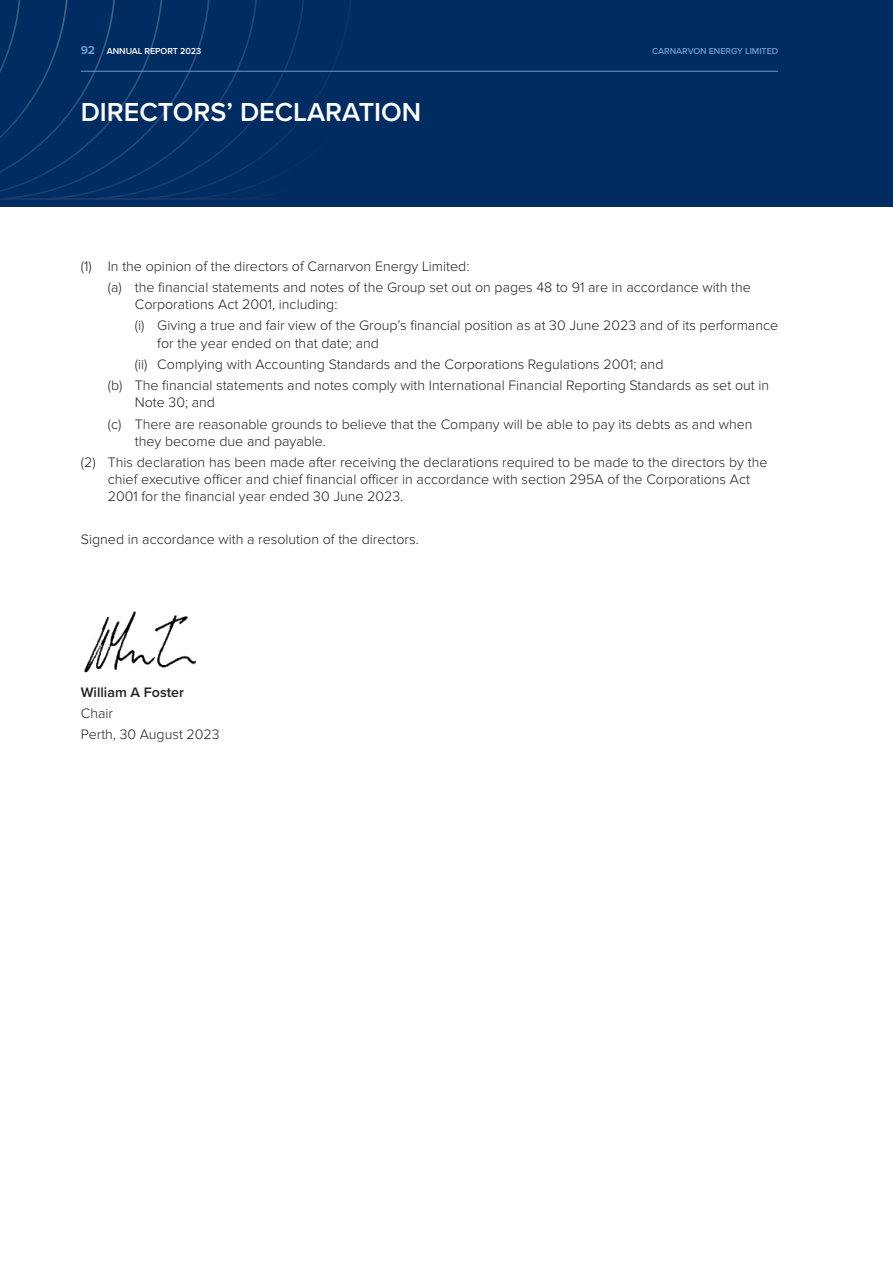
<style>
.page{position:relative;width:893px;height:1263px;background:#fff}
.page>*{position:absolute;margin:0;border:0;box-sizing:border-box;transform-origin:0 0}
.t1{font:600 27px "Proxima Nova";color:#fff}
.t2{font:300 14.25px/21.3px "Proxima Nova";color:#231f20}
.t3{font:600 14.25px "Proxima Nova";color:#231f20}
.t4{font:600 9px "Proxima Nova";letter-spacing:-.01em;color:#6e98cf}
.t5{font:600 9px "Proxima Nova";letter-spacing:-.01em;color:#fff}
.s1{font-weight:700;font-size:12px;color:#6e98cf}
</style>
<div class="page">
<img style="left:84px;top:611px;width:112px;height:62px">
<div style="left:0;top:0;width:893px;height:206px;background:#002c62"></div>
<svg style="left:0;top:0;width:495px;height:200px"></svg>
<hr style="left:81px;top:71px;width:697px;height:1px;background:#6e98cf">
<p class="t5" style="left:81px;top:44px;width:122px"><span class="s1">92</span> ANNUAL REPORT 2023</p>
<p class="t4" style="left:652px;top:44px;width:127px">CARNARVON ENERGY LIMITED</p>
<h1 class="t1" style="left:81px;top:92px;width:342px">DIRECTORS’ DECLARATION</h1>
<p class="t2" style="left:108px;top:256px;width:645px;text-indent:-27px">(1) In the opinion of the directors of Carnarvon Energy Limited:<br>(a) the financial statements and notes of the Group set out on pages 48 to 91 are in accordance with the</p>
<p class="t2" style="left:135px;top:294px;width:645px">Corporations Act 2001, including:<br>(i) Giving a true and fair view of the Group’s financial position as at 30 June 2023 and of its performance</p>
<p class="t2" style="left:157px;top:333px;width:223px">for the year ended on that date; and</p>
<p class="t2" style="left:135px;top:354px;width:530px">(ii) Complying with Accounting Standards and the Corporations Regulations 2001; and</p>
<p class="t2" style="left:108px;top:375px;width:663px">(b) The financial statements and notes comply with International Financial Reporting Standards as set out in</p>
<p class="t2" style="left:108px;top:393px;width:646px;text-indent:27px">Note 30; and<br>(c) There are reasonable grounds to believe that the Company will be able to pay its debts as and when</p>
<p class="t2" style="left:81px;top:431px;width:688px;text-indent:54px">they become due and payable.<br>(2) This declaration has been made after receiving the declarations required to be made to the directors by the</p>
<p class="t2" style="left:108px;top:472px;width:644px;line-height:17.1px">chief executive officer and chief financial officer in accordance with section 295A of the Corporations Act<br>2001 for the financial year ended 30 June 2023.</p>
<p class="t2" style="left:81px;top:529px;width:339px">Signed in accordance with a resolution of the directors.</p>
<p class="t3" style="left:81px;top:681px;width:105px">William A Foster</p>
<p class="t2" style="left:81px;top:703px;width:140px">Chair<br>Perth, 30 August 2023</p>
</div>
